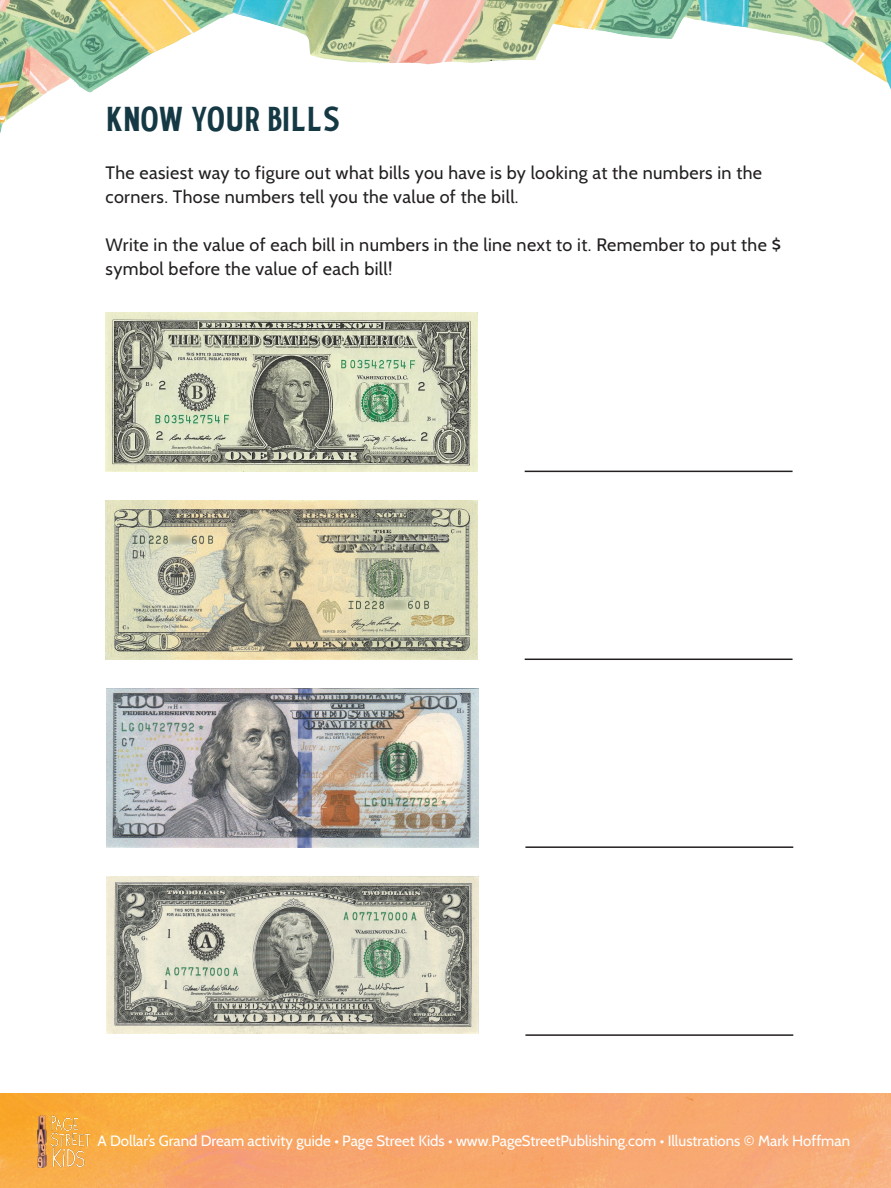
<style>
.page{position:relative;width:891px;height:1188px;background:#fff}
.page>*{position:absolute;margin:0;border:0;box-sizing:border-box;transform-origin:0 0}
.t1{font:33px "Haythem";letter-spacing:.005em;color:#153944}
.t2{font:18px/24px "Cabin";letter-spacing:.02em;color:#231f20}
.t3{font:15px "Cabin";color:#fff}
</style>
<div class="page">
<img style="left:0;top:1094px;width:891px;height:94px">
<img style="left:36px;top:1116px;width:53px;height:52px">
<hr style="left:525px;top:846px;width:268px;height:2px;background:#231f20">
<img style="left:106px;top:786px;width:372px;height:61px">
<hr style="left:525px;top:1034px;width:268px;height:2px;background:#231f20">
<img style="left:106px;top:876px;width:372px;height:158px">
<img style="left:0;top:0;width:891px;height:786px">
<p class="t1" style="left:106px;top:99px;width:236px">KNOW YOUR BILLS</p>
<p class="t2" style="left:106px;top:160px;width:658px">The easiest way to figure out what bills you have is by looking at the numbers in the corners. Those numbers tell you the value of the bill.</p>
<p class="t2" style="left:106px;top:232px;width:677px">Write in the value of each bill in numbers in the line next to it. Remember to put the $ symbol before the value of each bill!</p>
<p class="t3" style="left:98px;top:1131px;width:754px">A Dollar’s Grand Dream activity guide • Page Street Kids • www.PageStreetPublishing.com • Illustrations © Mark Hoffman</p>
</div>
